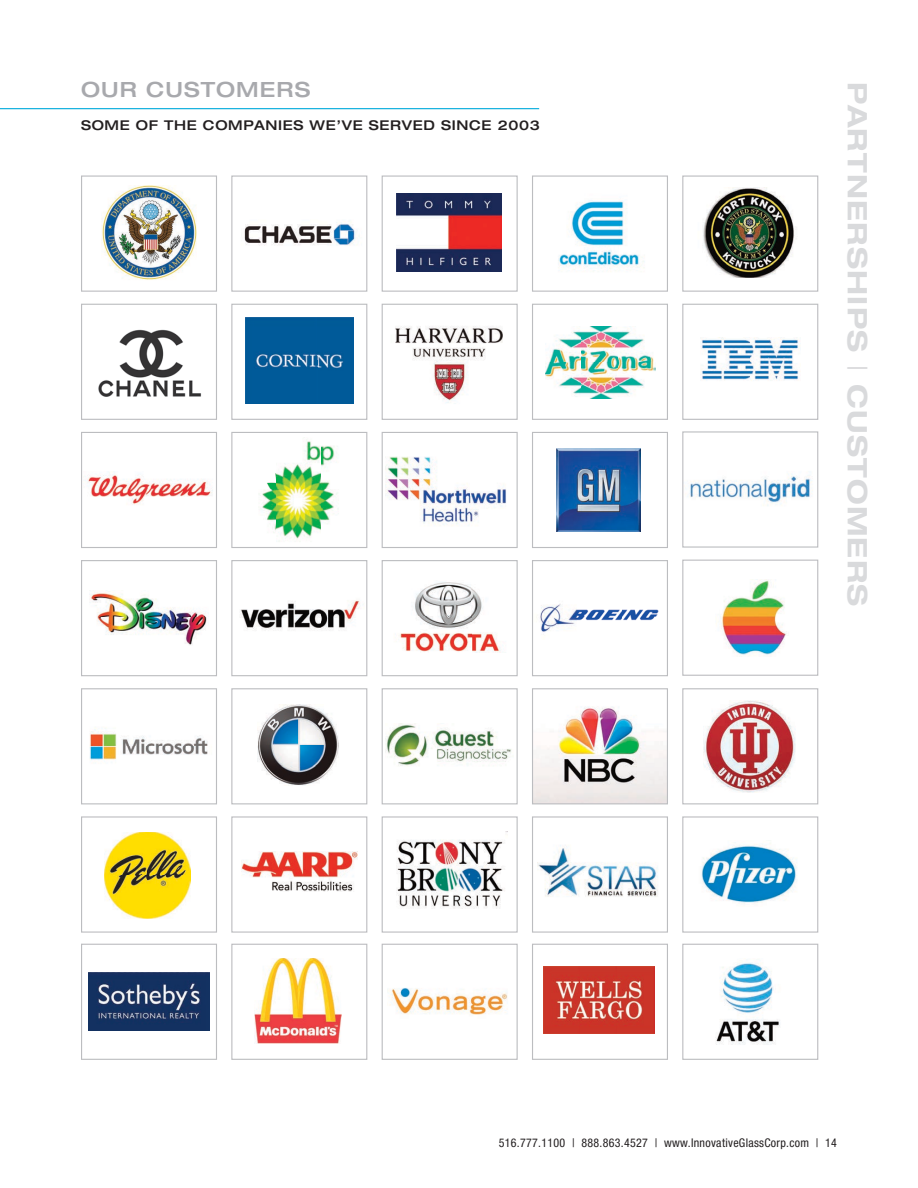
<style>
.page{position:relative;width:918px;height:1188px;background:#fff}
.page>*{position:absolute;margin:0;border:0;box-sizing:border-box;transform-origin:0 0}
.t1{font:700 expanded 27px "Helvetica Neue";letter-spacing:.05em;color:#d9dadc}
.t2{font:500 expanded 21px "Helvetica Neue";letter-spacing:.05em;color:#a8a9ad}
.t3{font:500 expanded 13.5px "Helvetica Neue";letter-spacing:.05em;color:#231f20}
.t4{font:condensed 12px "Helvetica Neue";letter-spacing:.025em;color:#231f20}
.s1{font-weight:400;font-stretch:condensed}
</style>
<div class="page">
<img style="left:102px;top:185px;width:95px;height:95px">
<div style="left:81px;top:176px;width:136px;height:116px;border:1px solid #bcbdc0"></div>
<img style="left:244px;top:221px;width:115px;height:25px">
<div style="left:231px;top:176px;width:136px;height:116px;border:1px solid #bcbdc0"></div>
<img style="left:396px;top:193px;width:105px;height:79px">
<div style="left:382px;top:176px;width:136px;height:116px;border:1px solid #bcbdc0"></div>
<img style="left:558px;top:201px;width:87px;height:71px">
<div style="left:532px;top:176px;width:136px;height:116px;border:1px solid #bcbdc0"></div>
<img style="left:703px;top:188px;width:93px;height:90px">
<div style="left:682px;top:176px;width:136px;height:116px;border:1px solid #bcbdc0"></div>
<img style="left:689px;top:474px;width:124px;height:32px">
<div style="left:682px;top:431px;width:136px;height:117px;border:1px solid #bcbdc0"></div>
<img style="left:720px;top:580px;width:66px;height:75px">
<div style="left:682px;top:560px;width:136px;height:116px;border:1px solid #bcbdc0"></div>
<img style="left:703px;top:700px;width:93px;height:92px">
<div style="left:682px;top:688px;width:136px;height:116px;border:1px solid #bcbdc0"></div>
<img style="left:98px;top:330px;width:103px;height:66px">
<div style="left:81px;top:304px;width:136px;height:116px;border:1px solid #bcbdc0"></div>
<img style="left:245px;top:317px;width:109px;height:87px">
<div style="left:231px;top:304px;width:136px;height:116px;border:1px solid #bcbdc0"></div>
<img style="left:395px;top:326px;width:108px;height:77px">
<div style="left:382px;top:304px;width:136px;height:116px;border:1px solid #bcbdc0"></div>
<img style="left:545px;top:326px;width:110px;height:72px">
<div style="left:532px;top:304px;width:136px;height:116px;border:1px solid #bcbdc0"></div>
<img style="left:85px;top:471px;width:128px;height:33px">
<div style="left:81px;top:432px;width:136px;height:116px;border:1px solid #bcbdc0"></div>
<img style="left:259px;top:441px;width:80px;height:101px">
<div style="left:231px;top:432px;width:136px;height:116px;border:1px solid #bcbdc0"></div>
<img style="left:385px;top:456px;width:121px;height:70px">
<div style="left:382px;top:432px;width:136px;height:116px;border:1px solid #bcbdc0"></div>
<img style="left:556px;top:448px;width:84px;height:84px">
<div style="left:532px;top:432px;width:136px;height:116px;border:1px solid #bcbdc0"></div>
<img style="left:90px;top:590px;width:117px;height:55px">
<div style="left:81px;top:560px;width:136px;height:116px;border:1px solid #bcbdc0"></div>
<img style="left:240px;top:600px;width:120px;height:30px">
<div style="left:231px;top:560px;width:136px;height:116px;border:1px solid #bcbdc0"></div>
<img style="left:399px;top:582px;width:102px;height:70px">
<div style="left:382px;top:560px;width:136px;height:116px;border:1px solid #bcbdc0"></div>
<img style="left:540px;top:604px;width:119px;height:28px">
<div style="left:532px;top:560px;width:136px;height:116px;border:1px solid #bcbdc0"></div>
<img style="left:89px;top:729px;width:119px;height:31px">
<div style="left:81px;top:688px;width:136px;height:116px;border:1px solid #bcbdc0"></div>
<img style="left:258px;top:705px;width:81px;height:81px">
<div style="left:231px;top:688px;width:136px;height:116px;border:1px solid #bcbdc0"></div>
<img style="left:386px;top:723px;width:126px;height:43px">
<div style="left:382px;top:688px;width:136px;height:116px;border:1px solid #bcbdc0"></div>
<img style="left:534px;top:706px;width:132px;height:96px">
<div style="left:532px;top:688px;width:136px;height:116px;border:1px solid #bcbdc0"></div>
<img style="left:701px;top:842px;width:96px;height:62px">
<div style="left:682px;top:816px;width:136px;height:117px;border:1px solid #bcbdc0"></div>
<img style="left:104px;top:832px;width:87px;height:87px">
<div style="left:81px;top:816px;width:136px;height:117px;border:1px solid #bcbdc0"></div>
<img style="left:242px;top:851px;width:115px;height:40px">
<div style="left:231px;top:816px;width:136px;height:117px;border:1px solid #bcbdc0"></div>
<img style="left:397px;top:840px;width:108px;height:69px">
<div style="left:382px;top:816px;width:136px;height:117px;border:1px solid #bcbdc0"></div>
<img style="left:537px;top:845px;width:121px;height:52px">
<div style="left:532px;top:816px;width:136px;height:117px;border:1px solid #bcbdc0"></div>
<img style="left:715px;top:963px;width:65px;height:82px">
<div style="left:682px;top:944px;width:136px;height:116px;border:1px solid #bcbdc0"></div>
<svg style="left:81px;top:944px;width:136px;height:116px"></svg>
<img style="left:255px;top:958px;width:87px;height:85px">
<div style="left:231px;top:944px;width:136px;height:116px;border:1px solid #bcbdc0"></div>
<img style="left:388px;top:988px;width:120px;height:27px">
<div style="left:382px;top:944px;width:136px;height:116px;border:1px solid #bcbdc0"></div>
<img style="left:544px;top:967px;width:111px;height:66px">
<div style="left:532px;top:944px;width:136px;height:116px;border:1px solid #bcbdc0"></div>
<img style="left:700px;top:338px;width:100px;height:43px">
<div style="left:682px;top:304px;width:136px;height:116px;border:1px solid #bcbdc0"></div>
<img style="left:88px;top:972px;width:121px;height:58px">
<hr style="left:0;top:108px;width:539px;height:1px;background:#00aadc">
<h2 class="t2" style="left:81px;top:76px;width:231px">OUR CUSTOMERS</h2>
<p class="t3" style="left:81px;top:117px;width:460px">SOME OF THE COMPANIES WE’VE SERVED SINCE 2003</p>
<h1 class="t1" style="left:874px;top:82px;width:526px;rotate:90deg">PARTNERSHIPS <span class="s1">|</span> CUSTOMERS</h1>
<p class="t4" style="left:499px;top:1136px;width:340px">516.777.1100 | 888.863.4527 | www.InnovativeGlassCorp.com | 14</p>
</div>
